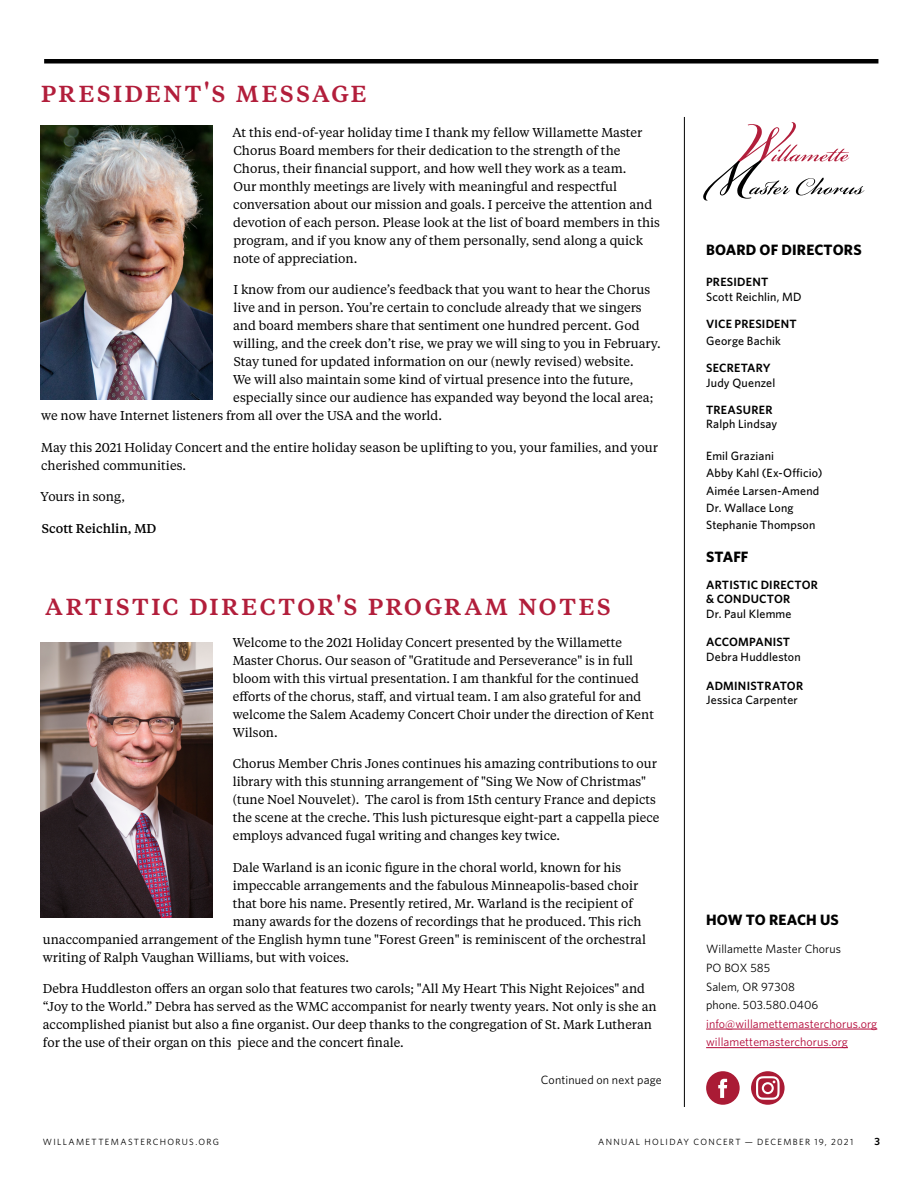
<style>
.page{position:relative;width:918px;height:1188px;background:#fff}
.page>*{position:absolute;margin:0;border:0;box-sizing:border-box;transform-origin:0 0}
.Small_Cap_Header{font:500 27px "Tiempos Text";letter-spacing:.07em;color:#b21e3b}
.t1{font:700 15px "Whitney";letter-spacing:.01em;color:#000}
.Letter_2{font:12.75px/18px "Tiempos Text";color:#000}
.Letter_2-2{font:500 12.75px "Tiempos Text";color:#000}
.t2{font:500 12px "Whitney";letter-spacing:.015em;color:#000}
.t3{font:600 12px/14.4px "Whitney";letter-spacing:.02em;color:#000}
.Cotributor_name{font:12px "Whitney";letter-spacing:.005em;color:#000}
.t4{font:12px "Whitney";letter-spacing:.005em;color:#b30838}
.t5{font:600 10.5px "Whitney";color:#000}
.t6{font:9px "Whitney";letter-spacing:.15em;color:#000}
</style>
<div class="page">
<div style="left:44px;top:59px;width:834px;height:5px;background:#000"></div>
<hr style="left:684px;top:117px;width:1px;height:990px;background:#000">
<svg style="left:703px;top:122px;width:162px;height:79px"></svg>
<hr style="left:706px;top:1029px;width:171px;height:1px;background:#b30838">
<hr style="left:706px;top:1047px;width:142px;height:1px;background:#b30838">
<svg style="left:706px;top:1071px;width:34px;height:34px"></svg>
<svg style="left:751px;top:1071px;width:34px;height:34px"></svg>
<svg style="left:756px;top:1076px;width:24px;height:24px"></svg>
<img style="left:41px;top:125px;width:172px;height:275px">
<img style="left:41px;top:643px;width:172px;height:275px">
<p class="Small_Cap_Header" style="left:41px;top:74px;width:328px">PRESIDENT'S MESSAGE</p>
<p class="Letter_2" style="left:233px;top:123px;width:429px">At this end-of-year holiday time I thank my fellow Willamette Master Chorus Board members for their dedication to the strength of the Chorus, their financial support, and how well they work as a team.<br>Our monthly meetings are lively with meaningful and respectful conversation about our mission and goals. I perceive the attention and devotion of each person. Please look at the list of board members in this program, and if you know any of them personally, send along a quick note of appreciation.</p>
<p class="Letter_2" style="left:234px;top:280px;width:418px">I know from our audience’s feedback that you want to hear the Chorus</p>
<p class="Letter_2" style="left:234px;top:298px;width:410px">live and in person. You’re certain to conclude already that we singers</p>
<p class="Letter_2" style="left:233px;top:316px;width:408px">and board members share that sentiment one hundred percent. God</p>
<p class="Letter_2" style="left:233px;top:334px;width:429px">willing, and the creek don’t rise, we pray we will sing to you in February.</p>
<p class="Letter_2" style="left:234px;top:352px;width:401px">Stay tuned for updated information on our (newly revised) website.</p>
<p class="Letter_2" style="left:233px;top:370px;width:402px">We will also maintain some kind of virtual presence into the future,</p>
<p class="Letter_2" style="left:233px;top:388px;width:422px">especially since our audience has expanded way beyond the local area;</p>
<p class="Letter_2" style="left:41px;top:406px;width:403px">we now have Internet listeners from all over the USA and the world.</p>
<p class="Letter_2" style="left:41px;top:438px;width:618px">May this 2021 Holiday Concert and the entire holiday season be uplifting to you, your families, and your cherished communities.</p>
<p class="Letter_2" style="left:41px;top:487px;width:86px">Yours in song,</p>
<p class="Letter_2-2" style="left:42px;top:520px;width:116px">SCOTT REICHLIN, MD</p>
<p class="Small_Cap_Header" style="left:45px;top:587px;width:567px">ARTISTIC DIRECTOR'S PROGRAM NOTES</p>
<p class="Letter_2" style="left:233px;top:633px;width:423px">Welcome to the 2021 Holiday Concert presented by the Willamette Master Chorus. Our season of "Gratitude and Perseverance" is in full bloom with this virtual presentation. I am thankful for the continued efforts of the chorus, staff, and virtual team. I am also grateful for and welcome the Salem Academy Concert Choir under the direction of Kent Wilson.</p>
<p class="Letter_2" style="left:233px;top:754px;width:428px">Chorus Member Chris Jones continues his amazing contributions to our library with this stunning arrangement of "Sing We Now of Christmas" (tune Noel Nouvelet). The carol is from 15th century France and depicts the scene at the creche. This lush picturesque eight-part a cappella piece employs advanced fugal writing and changes key twice.</p>
<p class="Letter_2" style="left:233px;top:858px;width:390px">Dale Warland is an iconic figure in the choral world, known for his</p>
<p class="Letter_2" style="left:233px;top:876px;width:407px">impeccable arrangements and the fabulous Minneapolis-based choir</p>
<p class="Letter_2" style="left:233px;top:894px;width:402px">that bore his name. Presently retired, Mr. Warland is the recipient of</p>
<p class="Letter_2" style="left:233px;top:912px;width:410px">many awards for the dozens of recordings that he produced. This rich</p>
<p class="Letter_2" style="left:43px;top:930px;width:605px">unaccompanied arrangement of the English hymn tune "Forest Green" is reminiscent of the orchestral</p>
<p class="Letter_2" style="left:43px;top:948px;width:308px">writing of Ralph Vaughan Williams, but with voices.</p>
<p class="Letter_2" style="left:43px;top:979px;width:615px">Debra Huddleston offers an organ solo that features two carols; "All My Heart This Night Rejoices" and “Joy to the World.” Debra has served as the WMC accompanist for nearly twenty years. Not only is she an accomplished pianist but also a fine organist. Our deep thanks to the congregation of St. Mark Lutheran for the use of their organ on this piece and the concert finale.</p>
<p class="Cotributor_name" style="left:541px;top:1072px;width:122px">Continued on next page</p>
<p class="t1" style="left:706px;top:239px;width:157px">BOARD OF DIRECTORS</p>
<p class="t3" style="left:706px;top:275px;width:64px">PRESIDENT</p>
<p class="t2" style="left:706px;top:289px;width:97px">Scott Reichlin, MD</p>
<p class="t3" style="left:706px;top:316px;width:92px">VICE PRESIDENT</p>
<p class="t2" style="left:706px;top:333px;width:76px">George Bachik</p>
<p class="t3" style="left:706px;top:361px;width:66px">SECRETARY</p>
<p class="t2" style="left:706px;top:374px;width:71px">Judy Quenzel</p>
<p class="t3" style="left:706px;top:402px;width:68px">TREASURER</p>
<p class="t2" style="left:706px;top:416px;width:73px">Ralph Lindsay</p>
<p class="t2" style="left:706px;top:448px;width:69px">Emil Graziani</p>
<p class="t2" style="left:706px;top:465px;width:118px">Abby Kahl (Ex-Officio)</p>
<p class="t2" style="left:706px;top:482px;width:115px">Aimée Larsen-Amend</p>
<p class="t2" style="left:706px;top:500px;width:89px">Dr. Wallace Long</p>
<p class="t2" style="left:706px;top:517px;width:111px">Stephanie Thompson</p>
<p class="t1" style="left:706px;top:546px;width:44px">STAFF</p>
<p class="t3" style="left:706px;top:577px;width:113px">ARTISTIC DIRECTOR &amp; CONDUCTOR</p>
<p class="t2" style="left:706px;top:605px;width:87px">Dr. Paul Klemme</p>
<p class="t3" style="left:706px;top:635px;width:86px">ACCOMPANIST</p>
<p class="t2" style="left:706px;top:649px;width:96px">Debra Huddleston</p>
<p class="t3" style="left:706px;top:678px;width:99px">ADMINISTRATOR</p>
<p class="t2" style="left:706px;top:692px;width:93px">Jessica Carpenter</p>
<p class="t1" style="left:706px;top:910px;width:134px">HOW TO REACH US</p>
<p class="Cotributor_name" style="left:706px;top:941px;width:136px">Willamette Master Chorus</p>
<p class="Cotributor_name" style="left:706px;top:960px;width:66px">PO BOX 585</p>
<p class="Cotributor_name" style="left:706px;top:979px;width:90px">Salem, OR 97308</p>
<p class="Cotributor_name" style="left:706px;top:997px;width:114px">phone. 503.580.0406</p>
<p class="t4" style="left:706px;top:1016px;width:173px">info@willamettemasterchorus.org</p>
<p class="t4" style="left:706px;top:1034px;width:143px">willamettemasterchorus.org</p>
<p class="t6" style="left:43px;top:1135px;width:178px">WILLAMETTEMASTERCHORUS.ORG</p>
<p class="t6" style="left:598px;top:1135px;width:257px">ANNUAL HOLIDAY CONCERT — DECEMBER 19, 2021</p>
<p class="t5" style="left:874px;top:1134px;width:7px">3</p>
</div>
